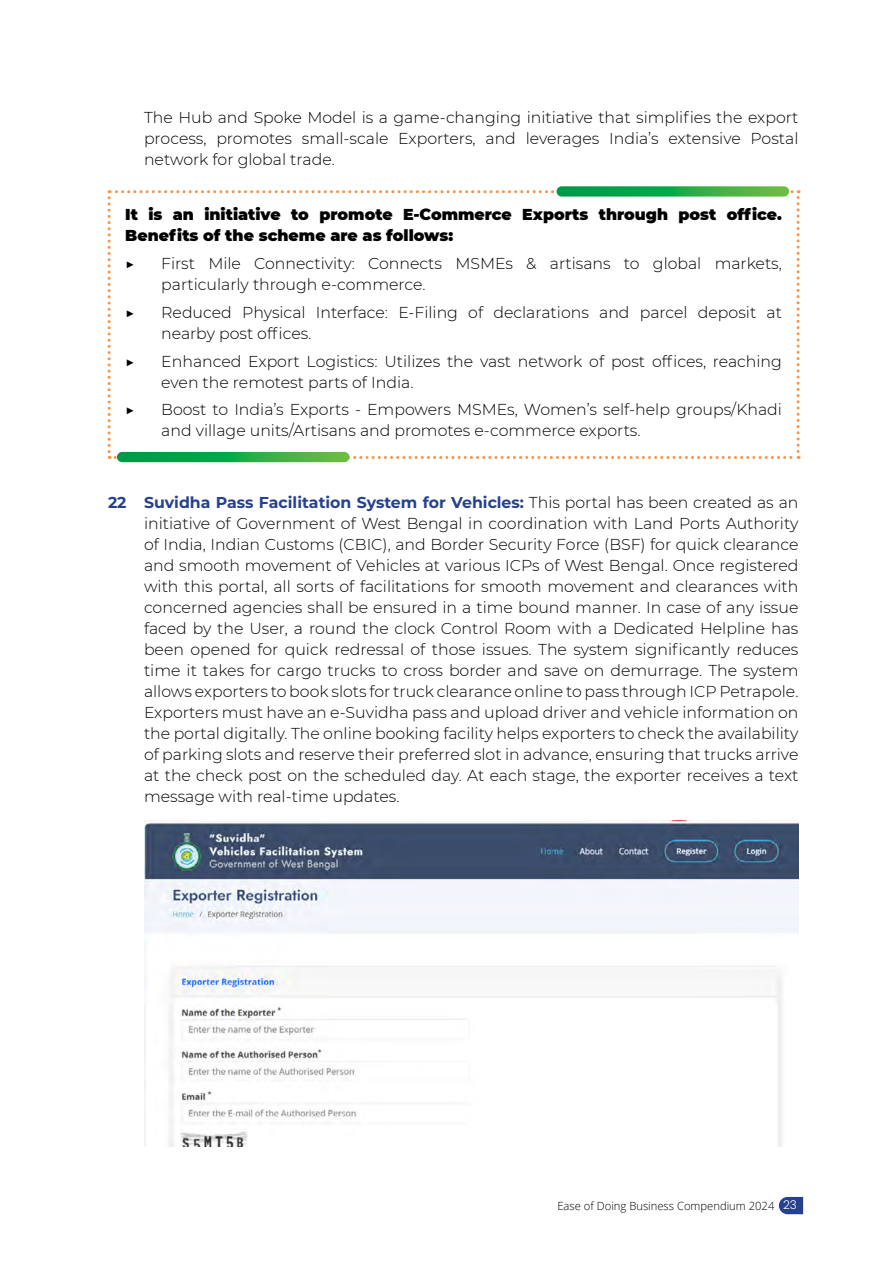
<style>
.page{position:relative;width:893px;height:1263px;background:#fff}
.page>*{position:absolute;margin:0;border:0;box-sizing:border-box;transform-origin:0 0}
.t1{font:300 15.75px/21px "Montserrat";color:#000}
.t2{font:900 15.75px/21px "Montserrat";color:#000}
.t3{font:300 11.25px "Open Sans";color:#000}
.s1{font-weight:700;color:#25408f}
.s2{font-family:"Poppins";font-size:12px;color:#fff}
</style>
<div class="page">
<svg style="left:779px;top:1197px;width:24px;height:17px"></svg>
<svg style="left:108px;top:190px;width:692px;height:269px"></svg>
<img style="left:145px;top:821px;width:653px;height:325px">
<svg style="left:556px;top:186px;width:233px;height:11px;background:#33af54"></svg>
<svg style="left:117px;top:452px;width:232px;height:10px;background:#23a947"></svg>
<p class="t1" style="left:144px;top:107px;width:656px;text-align:justify">The Hub and Spoke Model is a game-changing initiative that simplifies the export process, promotes small-scale Exporters, and leverages India’s extensive Postal network for global trade.</p>
<p class="t2" style="left:125px;top:203px;width:658px">It is an initiative to promote E-Commerce Exports through post office.<br>Benefits of the scheme are as follows:</p>
<p class="t1" style="left:125px;top:252px;width:11px">▶</p>
<p class="t1" style="left:161px;top:252px;width:622px">First Mile Connectivity: Connects MSMEs &amp; artisans to global markets, particularly through e-commerce.</p>
<p class="t1" style="left:125px;top:301px;width:11px">▶</p>
<p class="t1" style="left:161px;top:301px;width:622px">Reduced Physical Interface: E-Filing of declarations and parcel deposit at nearby post offices.</p>
<p class="t1" style="left:125px;top:350px;width:11px">▶</p>
<p class="t1" style="left:161px;top:350px;width:622px">Enhanced Export Logistics: Utilizes the vast network of post offices, reaching even the remotest parts of India.</p>
<p class="t1" style="left:125px;top:399px;width:11px">▶</p>
<p class="t1" style="left:161px;top:399px;width:622px">Boost to India’s Exports - Empowers MSMEs, Women’s self-help groups/Khadi and village units/Artisans and promotes e-commerce exports.</p>
<p class="t1" style="left:144px;top:491px;width:656px;text-align:justify;text-indent:-36px"><span class="s1">22 Suvidha Pass Facilitation System for Vehicles:</span> This portal has been created as an initiative of Government of West Bengal in coordination with Land Ports Authority of India, Indian Customs (CBIC), and Border Security Force (BSF) for quick clearance and smooth movement of Vehicles at various ICPs of West Bengal. Once registered with this portal, all sorts of facilitations for smooth movement and clearances with concerned agencies shall be ensured in a time bound manner. In case of any issue faced by the User, a round the clock Control Room with a Dedicated Helpline has been opened for quick redressal of those issues. The system significantly reduces time it takes for cargo trucks to cross border and save on demurrage. The system allows exporters to book slots for truck clearance online to pass through ICP Petrapole.<br>Exporters must have an e-Suvidha pass and upload driver and vehicle information on the portal digitally. The online booking facility helps exporters to check the availability of parking slots and reserve their preferred slot in advance, ensuring that trucks arrive at the check post on the scheduled day. At each stage, the exporter receives a text message with real-time updates.</p>
<p class="t3" style="left:557px;top:1198px;width:241px">Ease of Doing Business Compendium 2024 <span class="s2">23</span></p>
</div>
